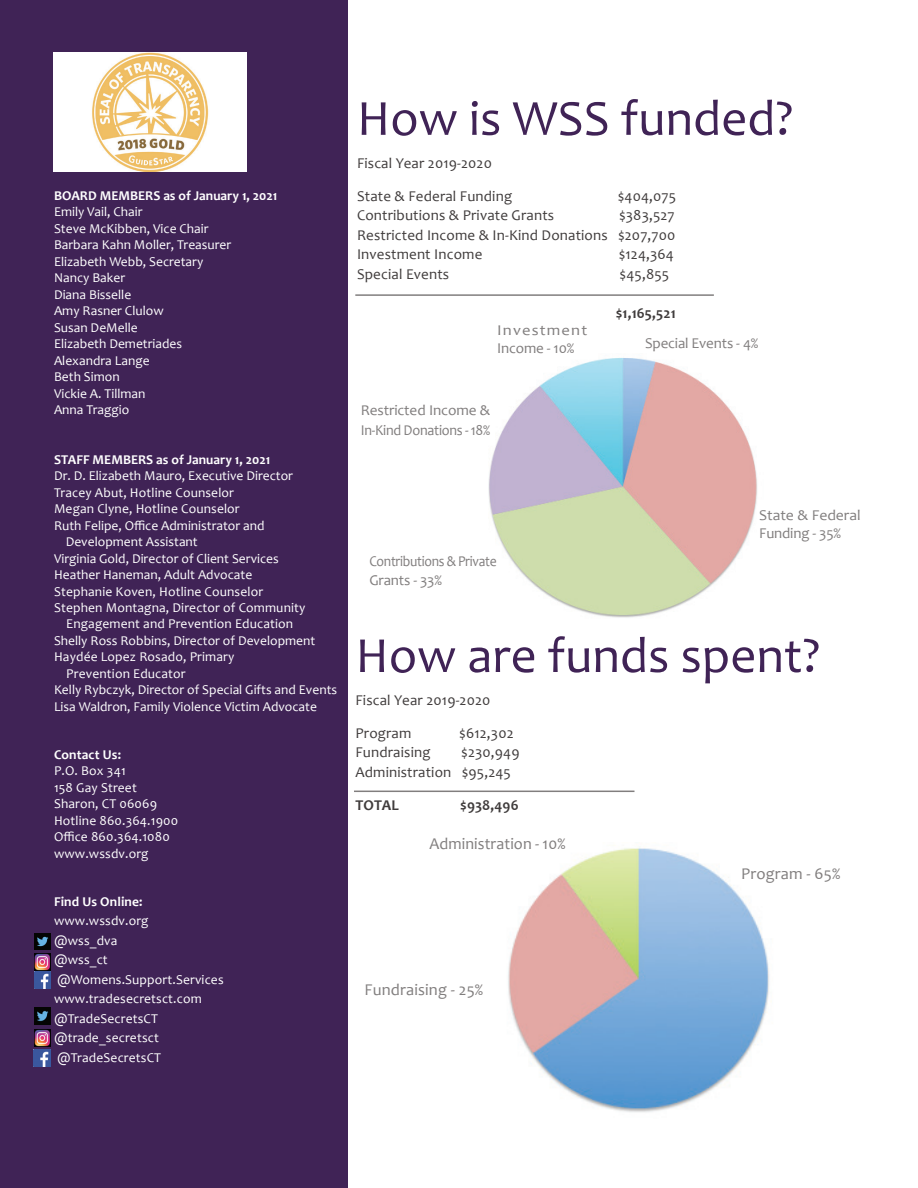
<style>
.page{position:relative;width:918px;height:1188px;background:#fff}
.page>*{position:absolute;margin:0;border:0;box-sizing:border-box;transform-origin:0 0}
.t1{font:51px "Candara";color:#402356}
.t2{font:16.5px "Candara";letter-spacing:.01em;color:#817e7e}
.t3{font:15px/19.5px "Candara";letter-spacing:.01em;color:#403c3c}
.t4{font:15px/19.5px "Candara";letter-spacing:-.01em;color:#817e7e}
.t5{font:15px/19.5px "Candara";letter-spacing:-.01em;color:#817e7e;scale:.91 1}
.t6{font:15px/18px "Candara";letter-spacing:-.01em;color:#817e7e;scale:1.05 1}
.t7{font:700 15px "Candara";letter-spacing:.01em;color:#403c3c}
.t8{font:15px/18px "Candara";letter-spacing:.07em;color:#817e7e;scale:1.1 1}
.t9{font:13.5px/16.5px "Candara";color:#fff}
.t10{font:700 13.5px "Candara";color:#fff}
</style>
<div class="page">
<div style="left:0;top:0;width:348px;height:1188px;background:#402356"></div>
<hr style="left:355px;top:294px;width:359px;height:2px;background:#817e7e">
<hr style="left:354px;top:791px;width:280px;height:1px;background:#817e7e">
<img style="left:54px;top:53px;width:192px;height:119px">
<img style="left:34px;top:972px;width:17px;height:17px">
<img style="left:33px;top:1049px;width:17px;height:17px">
<img style="left:488px;top:358px;width:269px;height:260px">
<img style="left:508px;top:848px;width:262px;height:264px">
<img style="left:34px;top:1008px;width:17px;height:17px">
<img style="left:34px;top:933px;width:17px;height:17px">
<img style="left:34px;top:1030px;width:17px;height:17px">
<img style="left:34px;top:953px;width:17px;height:17px">
<p class="t10" style="left:54px;top:187px;width:225px">BOARD MEMBERS as of January 1, 2021</p>
<p class="t9" style="left:54px;top:203px;width:179px">Emily Vail, Chair<br>Steve McKibben, Vice Chair<br>Barbara Kahn Moller, Treasurer<br>Elizabeth Webb, Secretary<br>Nancy Baker<br>Diana Bisselle<br>Amy Rasner Clulow<br>Susan DeMelle<br>Elizabeth Demetriades<br>Alexandra Lange<br>Beth Simon<br>Vickie A. Tillman<br>Anna Traggio</p>
<p class="t10" style="left:54px;top:451px;width:218px">STAFF MEMBERS as of January 1, 2021</p>
<p class="t9" style="left:54px;top:467px;width:241px">Dr. D. Elizabeth Mauro, Executive Director</p>
<p class="t9" style="left:54px;top:484px;width:182px">Tracey Abut, Hotline Counselor</p>
<p class="t9" style="left:54px;top:500px;width:187px">Megan Clyne, Hotline Counselor</p>
<p class="t9" style="left:54px;top:517px;width:212px">Ruth Felipe, Office Administrator and</p>
<p class="t9" style="left:66px;top:533px;width:134px">Development Assistant</p>
<p class="t9" style="left:54px;top:550px;width:226px">Virginia Gold, Director of Client Services</p>
<p class="t9" style="left:54px;top:566px;width:200px">Heather Haneman, Adult Advocate</p>
<p class="t9" style="left:54px;top:583px;width:211px">Stephanie Koven, Hotline Counselor</p>
<p class="t9" style="left:54px;top:599px;width:253px">Stephen Montagna, Director of Community</p>
<p class="t9" style="left:66px;top:616px;width:228px">Engagement and Prevention Education</p>
<p class="t9" style="left:54px;top:632px;width:263px">Shelly Ross Robbins, Director of Development</p>
<p class="t9" style="left:54px;top:649px;width:182px">Haydée Lopez Rosado, Primary</p>
<p class="t9" style="left:66px;top:665px;width:121px">Prevention Educator</p>
<p class="t9" style="left:54px;top:682px;width:285px">Kelly Rybczyk, Director of Special Gifts and Events</p>
<p class="t9" style="left:54px;top:698px;width:264px">Lisa Waldron, Family Violence Victim Advocate</p>
<p class="t10" style="left:54px;top:746px;width:69px">Contact Us:</p>
<p class="t9" style="left:54px;top:763px;width:126px">P.O. Box 341<br>158 Gay Street<br>Sharon, CT 06069<br>Hotline 860.364.1900<br>Office 860.364.1080 www.wssdv.org</p>
<p class="t10" style="left:54px;top:893px;width:90px">Find Us Online:</p>
<p class="t9" style="left:54px;top:911px;width:171px;line-height:19.5px">www.wssdv.org<br>@wss_dva<br>@wss_ct @Womens.Support.Services www.tradesecretsct.com @TradeSecretsCT @trade_secretsct @TradeSecretsCT</p>
<h1 class="t1" style="left:357px;top:87px;width:438px">How is WSS funded?</h1>
<p class="t3" style="left:357px;top:153px;width:136px">Fiscal Year 2019-2020</p>
<p class="t3" style="left:357px;top:186px;width:157px">State &amp; Federal Funding</p>
<p class="t3" style="left:618px;top:186px;width:60px">$404,075</p>
<p class="t3" style="left:357px;top:206px;width:199px">Contributions &amp; Private Grants</p>
<p class="t3" style="left:357px;top:206px;width:320px;text-align:justify;text-indent:262px">$383,527<br>Restricted Income &amp; In-Kind Donations $207,700<br>Investment Income</p>
<p class="t3" style="left:619px;top:245px;width:57px">$124,364</p>
<p class="t3" style="left:357px;top:264px;width:94px">Special Events</p>
<p class="t3" style="left:620px;top:264px;width:51px">$45,855</p>
<p class="t7" style="left:616px;top:304px;width:61px">$1,165,521</p>
<p class="t8" style="left:497px;top:321px;width:83px">Investment<br>Income - 10%</p>
<p class="t4" style="left:361px;top:401px;width:131px">Restricted Income &amp;<br>In-Kind Donations - 18%</p>
<p class="t5" style="left:369px;top:551px;width:142px">Contributions &amp; Private<br>Grants - 33%</p>
<p class="t4" style="left:645px;top:333px;width:115px">Special Events - 4%</p>
<p class="t6" style="left:759px;top:506px;width:98px">State &amp; Federal<br>Funding - 35%</p>
<h1 class="t1" style="left:356px;top:625px;width:466px">How are funds spent?</h1>
<p class="t3" style="left:356px;top:690px;width:136px">Fiscal Year 2019-2020</p>
<p class="t3" style="left:356px;top:723px;width:57px">Program</p>
<p class="t3" style="left:459px;top:723px;width:56px">$612,302</p>
<p class="t3" style="left:356px;top:743px;width:76px">Fundraising</p>
<p class="t3" style="left:356px;top:743px;width:166px;text-indent:106px">$230,949<br>Administration $95,245</p>
<p class="t7" style="left:356px;top:796px;width:45px">TOTAL</p>
<p class="t7" style="left:460px;top:796px;width:60px">$938,496</p>
<p class="t2" style="left:429px;top:833px;width:138px">Administration - 10%</p>
<p class="t2" style="left:364px;top:979px;width:120px">Fundraising - 25%</p>
<p class="t2" style="left:741px;top:863px;width:101px">Program - 65%</p>
</div>
